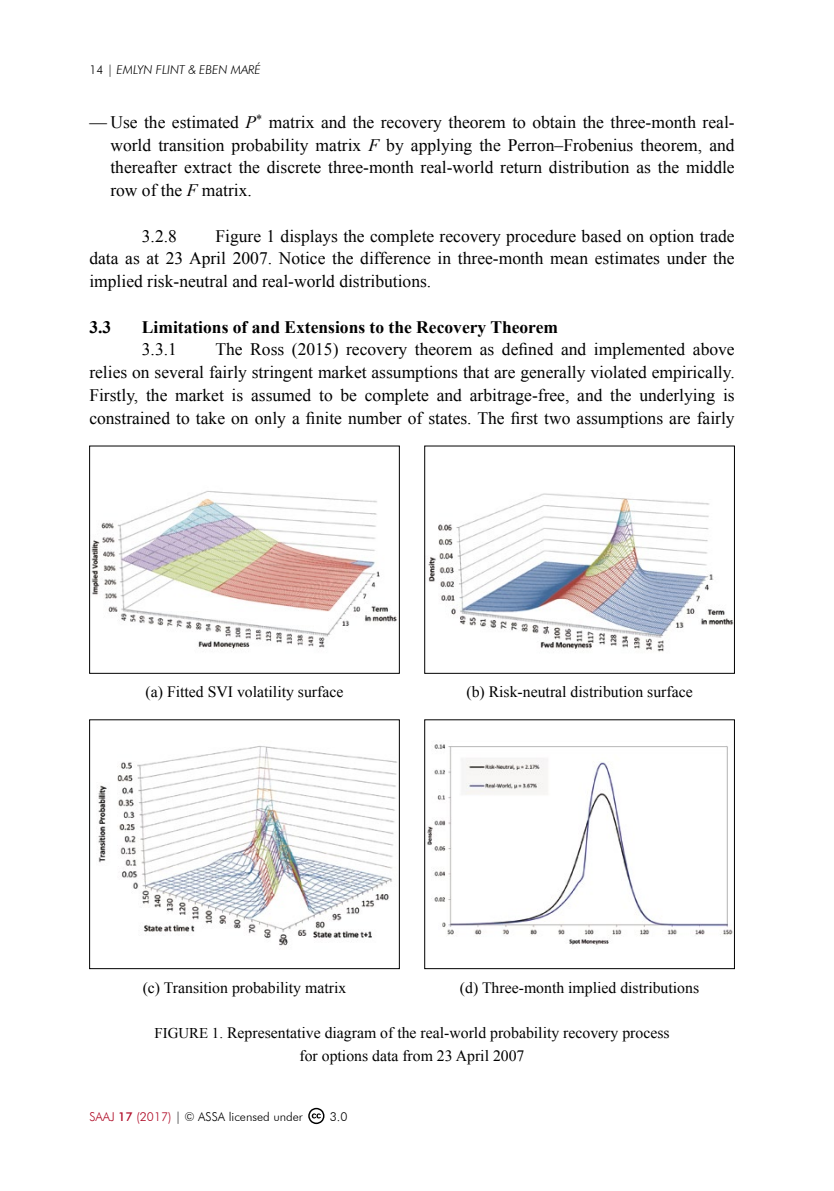
<style>
.page{position:relative;width:834px;height:1191px;background:#fff}
.page>*{position:absolute;margin:0;border:0;box-sizing:border-box;transform-origin:0 0}
.t1{font:17.5px/22.8px "Times New Roman";color:#000;text-align:justify}
.t2{font:700 17.5px "Times New Roman";color:#000}
.t3{font:15.75px/22.8px "Times New Roman";color:#000;text-align:center}
.t4{font:300 12.25px "Futura BT";color:#000}
.t5{font:italic 300 12.25px "Futura BT";color:#000}
.s1{font-style:normal}
.s2{font-style:italic}
.s3{font-size:14.88px}
.s4{color:#af0925}
.s5{font-weight:500;color:#af0925}
</style>
<div class="page">
<svg style="left:308px;top:1107px;width:16px;height:17px"></svg>
<img style="left:91px;top:491px;width:306px;height:158px">
<img style="left:428px;top:493px;width:304px;height:159px">
<img style="left:98px;top:746px;width:299px;height:200px">
<div style="left:89px;top:719px;width:310px;height:250px;border:1px solid #000"></div>
<img style="left:427px;top:744px;width:305px;height:201px">
<div style="left:424px;top:719px;width:310px;height:250px;border:1px solid #000"></div>
<p class="t5" style="left:89px;top:62px;width:173px"><span class="s1">14</span> | EMLYN FLINT &amp; EBEN MARÉ</p>
<p class="t1" style="left:110px;top:110px;width:625px;text-indent:-21px">— Use the estimated <span class="s2">P</span><sup>*</sup> matrix and the recovery theorem to obtain the three-month real&shy;world transition probability matrix <span class="s2">F</span> by applying the Perron–Frobenius theorem, and thereafter extract the discrete three-month real-world return distribution as the middle row of the <span class="s2">F</span> matrix.</p>
<p class="t1" style="left:142px;top:224px;width:36px">3.2.8</p>
<p class="t1" style="left:89px;top:224px;width:646px;text-indent:126px">Figure 1 displays the complete recovery procedure based on option trade data as at 23 April 2007. Notice the difference in three-month mean estimates under the implied risk-neutral and real-world distributions.</p>
<p class="t2" style="left:89px;top:315px;width:23px">3.3</p>
<p class="t2" style="left:142px;top:315px;width:417px">Limitations of and Extensions to the Recovery Theorem</p>
<p class="t1" style="left:142px;top:338px;width:36px">3.3.1</p>
<p class="t1" style="left:89px;top:338px;width:646px;text-indent:126px">The Ross (2015) recovery theorem as defined and implemented above relies on several fairly stringent market assumptions that are generally violated empirically.<br>Firstly, the market is assumed to be complete and arbitrage-free, and the underlying is constrained to take on only a finite number of states. The first two assumptions are fairly</p>
<p class="t3" style="left:145px;top:680px;width:199px">(a) Fitted SVI volatility surface</p>
<p class="t3" style="left:466px;top:680px;width:228px">(b) Risk-neutral distribution surface</p>
<p class="t3" style="left:143px;top:975px;width:205px">(c) Transition probability matrix</p>
<p class="t3" style="left:154px;top:1021px;width:516px"><span class="s3">FIGURE 1.</span> Representative diagram of the real-world probability recovery process for options data from 23 April 2007</p>
<p class="t3" style="left:460px;top:975px;width:241px">(d) Three-month implied distributions</p>
<p class="t4" style="left:89px;top:1109px;width:215px"><span class="s4">SAAJ</span> <span class="s5">17</span> <span class="s4">(2017)</span> <span class="s2">|</span> © ASSA licensed under</p>
<p class="t4" style="left:330px;top:1109px;width:19px">3.0</p>
</div>
